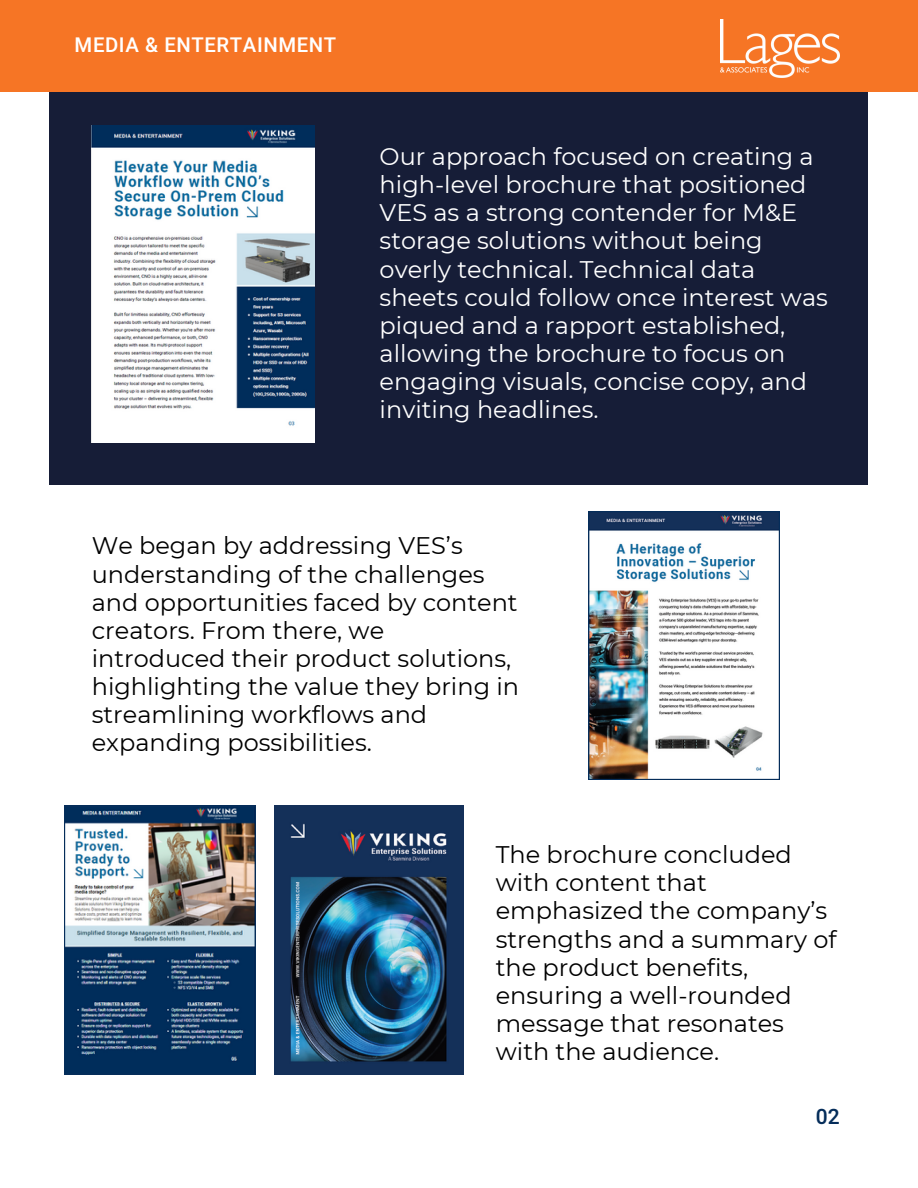
<style>
.page{position:relative;width:918px;height:1188px;background:#fff}
.page>*{position:absolute;margin:0;border:0;box-sizing:border-box;transform-origin:0 0}
.t1{font:24px/28.2px "Montserrat";color:#000}
.t2{font:24px/28.2px "Montserrat";color:#fff}
.t3{font:500 21px "Heebo";color:#052d5a}
.t4{font:500 20.25px "Heebo";letter-spacing:.03em;color:#fff}
</style>
<div class="page">
<div style="left:50px;top:84px;width:818px;height:401px;background:#161d37"></div>
<div style="left:0;top:0;width:918px;height:92px;background:#f67525"></div>
<img style="left:720px;top:19px;width:119px;height:59px">
<img style="left:92px;top:126px;width:223px;height:317px">
<img style="left:588px;top:511px;width:192px;height:269px">
<img style="left:64px;top:806px;width:191px;height:269px">
<img style="left:275px;top:806px;width:189px;height:269px">
<p class="t4" style="left:75px;top:31px;width:263px">MEDIA &amp; ENTERTAINMENT</p>
<p class="t2" style="left:380px;top:142px;width:450px">Our approach focused on creating a high-level brochure that positioned VES as a strong contender for M&amp;E storage solutions without being overly technical. Technical data sheets could follow once interest was piqued and a rapport established, allowing the brochure to focus on engaging visuals, concise copy, and inviting headlines.</p>
<p class="t1" style="left:92px;top:532px;width:429px">We began by addressing VES’s understanding of the challenges and opportunities faced by content creators. From there, we introduced their product solutions, highlighting the value they bring in streamlining workflows and expanding possibilities.</p>
<h1 class="t1" style="left:496px;top:841px;width:342px">The brochure concluded with content that emphasized the company’s strengths and a summary of the product benefits, ensuring a well-rounded message that resonates with the audience.</h1>
<h1 class="t3" style="left:816px;top:1102px;width:25px">02</h1>
</div>
